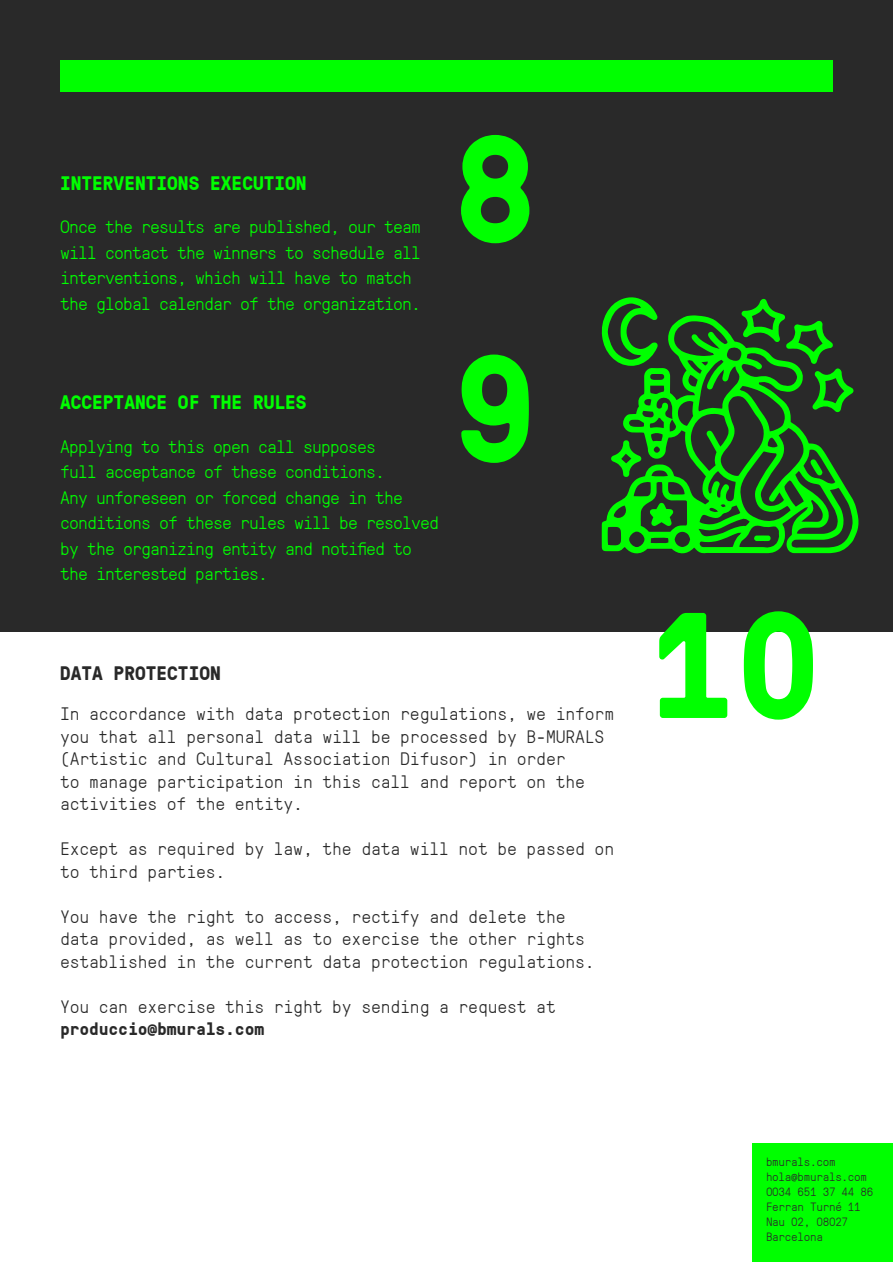
<style>
.page{position:relative;width:893px;height:1263px;background:#fff}
.page>*{position:absolute;margin:0;border:0;box-sizing:border-box;transform-origin:0 0}
.t1{font:700 150px "GT Pressura Mono";color:#0f0}
.t2{font:700 19.5px "GT Pressura Mono";color:#0f0}
.t3{font:700 19.5px "GT Pressura Mono";color:#292929}
.t4{font:300 18px/22.5px "GT Pressura Mono";letter-spacing:-.01em;color:#292929}
.t5{font:300 18px/25.5px "GT Pressura Mono";letter-spacing:-.05em;color:#0f0}
.t6{font:300 12px "GT Pressura Mono";letter-spacing:-.025em;color:#292929}
.s1{font-weight:700}
</style>
<div class="page">
<div style="left:0;top:0;width:893px;height:631px;background:#292929"></div>
<div style="left:60px;top:60px;width:773px;height:32px;background:#0f0"></div>
<svg style="left:601px;top:315px;width:258px;height:239px"></svg>
<svg style="left:601px;top:297px;width:59px;height:71px"></svg>
<svg style="left:739px;top:298px;width:118px;height:117px"></svg>
<svg style="left:609px;top:438px;width:34px;height:41px"></svg>
<svg style="left:646px;top:499px;width:30px;height:30px"></svg>
<svg style="left:751px;top:533px;width:22px;height:11px"></svg>
<svg style="left:808px;top:456px;width:17px;height:22px"></svg>
<div style="left:753px;top:1144px;width:140px;height:118px;background:#0f0"></div>
<p class="t2" style="left:60px;top:169px;width:248px">INTERVENTIONS EXECUTION</p>
<p class="t5" style="left:60px;top:213px;width:362px">Once the results are published, our team will contact the winners to schedule all interventions, which will have to match the global calendar of the organization.</p>
<p class="t2" style="left:60px;top:388px;width:248px">ACCEPTANCE OF THE RULES</p>
<p class="t5" style="left:60px;top:433px;width:380px">Applying to this open call supposes<br>full acceptance of these conditions.<br>Any unforeseen or forced change in the conditions of these rules will be resolved by the organizing entity and notified to the interested parties.</p>
<p class="t1" style="left:454px;top:80px;width:84px">8</p>
<p class="t1" style="left:454px;top:299px;width:84px">9</p>
<p class="t3" style="left:60px;top:658px;width:162px">DATA PROTECTION</p>
<p class="t4" style="left:60px;top:701px;width:556px">In accordance with data protection regulations, we inform you that all personal data will be processed by B-MURALS (Artistic and Cultural Association Difusor) in order<br>to manage participation in this call and report on the activities of the entity.</p>
<p class="t4" style="left:60px;top:836px;width:556px">Except as required by law, the data will not be passed on to third parties.</p>
<p class="t4" style="left:60px;top:904px;width:536px">You have the right to access, rectify and delete the data provided, as well as to exercise the other rights established in the current data protection regulations.</p>
<p class="t4" style="left:60px;top:994px;width:497px">You can exercise this right by sending a request at <span class="s1">produccio@bmurals.com</span></p>
<p class="t1" style="left:651px;top:556px;width:170px">10</p>
<p class="t6" style="left:766px;top:1153px;width:71px">bmurals.com</p>
<p class="t6" style="left:766px;top:1168px;width:103px">hola@bmurals.com</p>
<p class="t6" style="left:766px;top:1183px;width:109px">0034 651 37 44 86</p>
<p class="t6" style="left:766px;top:1198px;width:96px">Ferran Turné 11</p>
<p class="t6" style="left:766px;top:1213px;width:84px">Nau 02, 08027</p>
<p class="t6" style="left:766px;top:1228px;width:59px">Barcelona</p>
</div>
